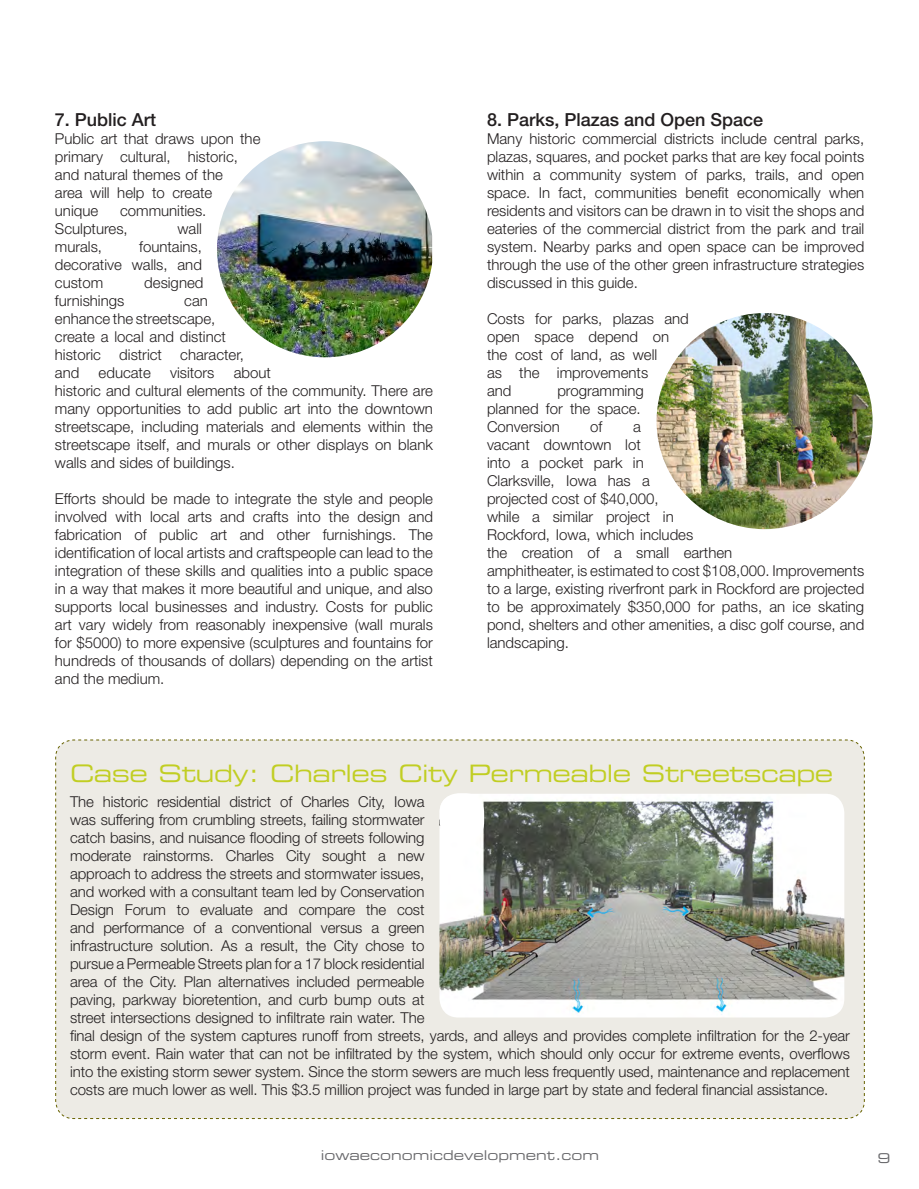
<style>
.page{position:relative;width:919px;height:1189px;background:#fff}
.page>*{position:absolute;margin:0;border:0;box-sizing:border-box;transform-origin:0 0}
.t1{font:24px "Eurostile Extended Two";letter-spacing:-.02em;color:#c1ce23}
.t2{font:500 18px "Helvetica Neue";color:#231f20}
.t3{font:300 15px/18px "Helvetica Neue";color:#231f20}
.t4{font:13.5px "Eurostile Extended Two";color:#69696c}
</style>
<div class="page">
<svg style="left:55px;top:739px;width:810px;height:380px;background:#e9e7de"></svg>
<img style="left:656px;top:313px;width:216px;height:216px;border-radius:108px">
<img style="left:217px;top:141px;width:215px;height:216px">
<img style="left:439px;top:793px;width:405px;height:224px">
<div style="left:440px;top:793px;width:44px;height:47px;background:#fff;border-radius:19px"></div>
<p class="t2" style="left:55px;top:109px;width:103px">7. Public Art</p>
<p class="t3" style="left:55px;top:129px;width:207px">Public art that draws upon the primary cultural, historic, and natural themes of the<br>area will help to create<br>unique</p>
<p class="t3" style="left:55px;top:201px;width:153px;text-indent:65px">communities.<br>Sculptures,</p>
<p class="t3" style="left:177px;top:219px;width:26px">wall</p>
<p class="t3" style="left:55px;top:237px;width:148px;text-align:justify;text-indent:84px">fountains, decorative walls, and custom</p>
<p class="t3" style="left:55px;top:237px;width:49px">murals,</p>
<p class="t3" style="left:144px;top:273px;width:61px">designed</p>
<p class="t3" style="left:55px;top:291px;width:71px">furnishings</p>
<p class="t3" style="left:55px;top:291px;width:190px;text-indent:129px">can enhance the streetscape, create a local and distinct historic district character, and</p>
<p class="t3" style="left:55px;top:363px;width:380px;text-indent:179px">about<br>historic and cultural elements of the community. There are many opportunities to add public art into the downtown streetscape, including materials and elements within the streetscape itself, and murals or other displays on blank walls and sides of buildings.</p>
<p class="t3" style="left:55px;top:489px;width:380px;text-align:justify">Efforts should be made to integrate the style and people involved with local arts and crafts into the design and fabrication of public art and other furnishings. The identification of local artists and craftspeople can lead to the integration of these skills and qualities into a public space in a way that makes it more beautiful and unique, and also supports local businesses and industry. Costs for public art vary widely from reasonably inexpensive (wall murals for $5000) to more expensive (sculptures and fountains for hundreds of thousands of dollars) depending on the artist and the medium.</p>
<p class="t3" style="left:99px;top:363px;width:54px">educate</p>
<p class="t3" style="left:170px;top:363px;width:46px">visitors</p>
<p class="t2" style="left:487px;top:109px;width:278px">8. Parks, Plazas and Open Space</p>
<p class="t3" style="left:487px;top:129px;width:379px;text-align:justify">Many historic commercial districts include central parks, plazas, squares, and pocket parks that are key focal points within a community system of parks, trails, and open space. In fact, communities benefit economically when residents and visitors can be drawn in to visit the shops and eateries of the commercial district from the park and trail system. Nearby parks and open space can be improved through the use of the other green infrastructure strategies discussed in this guide.</p>
<p class="t3" style="left:487px;top:309px;width:203px">Costs for parks, plazas and open space depend on the cost of land, as well<br>as the improvements<br>and</p>
<p class="t3" style="left:487px;top:381px;width:158px;text-indent:70px">programming planned for the space.<br>Conversion</p>
<p class="t3" style="left:590px;top:417px;width:14px">of</p>
<p class="t3" style="left:487px;top:417px;width:379px;text-indent:146px">a<br>vacant downtown lot<br>into a pocket park in<br>Clarksville, Iowa has a<br>projected cost of $40,000,<br>while a similar project in<br>Rockford, Iowa, which includes<br>the creation of a small earthen<br>amphitheater, is estimated to cost $108,000. Improvements to a large, existing riverfront park in Rockford are projected to be approximately $350,000 for paths, an ice skating pond, shelters and other amenities, a disc golf course, and landscaping.</p>
<h1 class="t1" style="left:70px;top:757px;width:765px">Case Study: Charles City Permeable Streetscape</h1>
<p class="t3" style="left:70px;top:792px;width:781px">The historic residential district of Charles City, Iowa<br>was suffering from crumbling streets, failing stormwater<br>catch basins, and nuisance flooding of streets following<br>moderate rainstorms. Charles City sought a new<br>approach to address the streets and stormwater issues,<br>and worked with a consultant team led by Conservation<br>Design Forum to evaluate and compare the cost<br>and performance of a conventional versus a green<br>infrastructure solution. As a result, the City chose to<br>pursue a Permeable Streets plan for a 17 block residential<br>area of the City. Plan alternatives included permeable<br>paving, parkway bioretention, and curb bump outs at<br>street intersections designed to infiltrate rain water. The<br>final design of the system captures runoff from streets, yards, and alleys and provides complete infiltration for the 2-year storm event. Rain water that can not be infiltrated by the system, which should only occur for extreme events, overflows into the existing storm sewer system. Since the storm sewers are much less frequently used, maintenance and replacement costs are much lower as well. This $3.5 million project was funded in large part by state and federal financial assistance.</p>
<p class="t4" style="left:321px;top:1145px;width:280px">iowaeconomicdevelopment.com</p>
<p class="t4" style="left:877px;top:1148px;width:15px">9</p>
</div>
